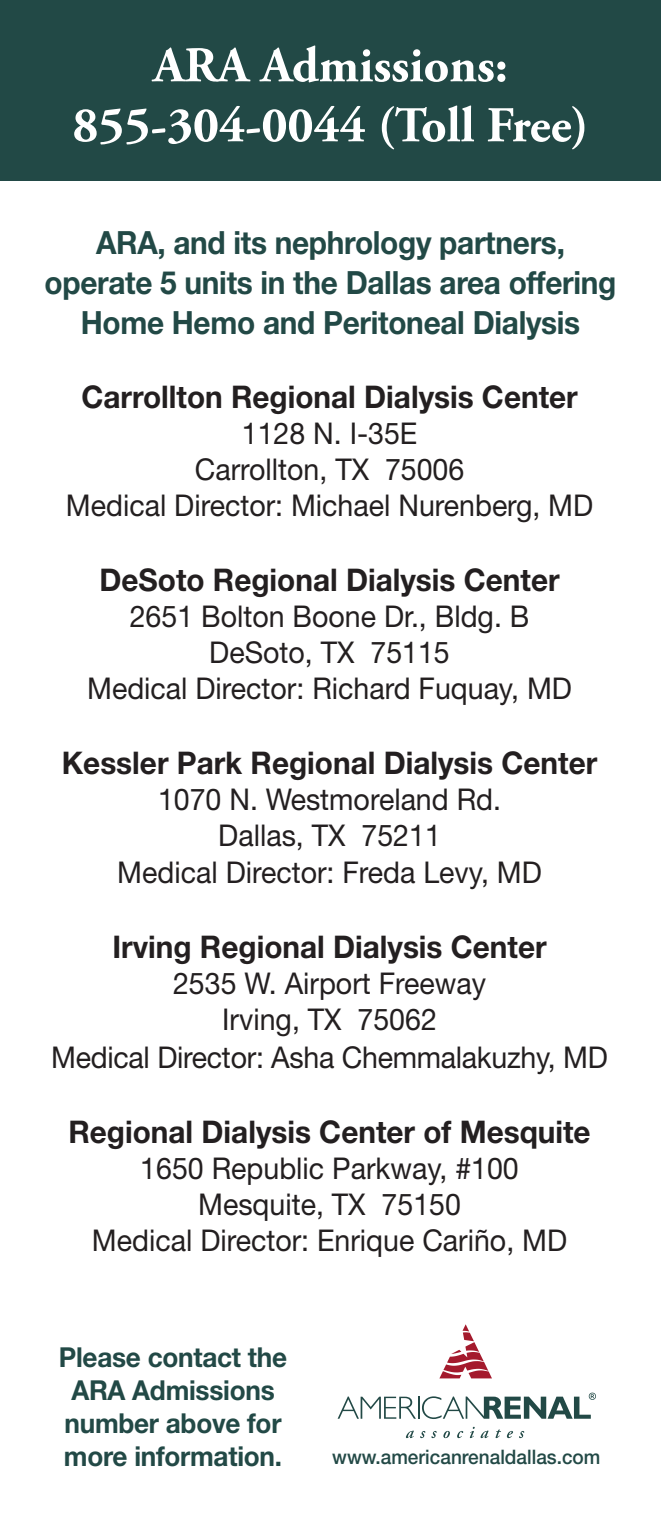
<style>
.page{position:relative;width:661px;height:1530px;background:#fff}
.page>*{position:absolute;margin:0;border:0;box-sizing:border-box;transform-origin:0 0}
.t1{font:700 50px/60px "Adobe Garamond Pro";color:#fff;text-align:center}
.subhead{font:700 32px/40px "Helvetica Neue LT Std";letter-spacing:-.01em;color:#224946;text-align:center;scale:.93 1}
.bullets{font:700 31.25px "Helvetica Neue LT Std";color:#231f20;scale:.95 1}
.bullets-2{font:30px "Helvetica Neue LT Std";color:#231f20;scale:.95 1}
.subhead-2{font:700 27.5px/33px "Helvetica Neue LT Std";letter-spacing:-.01em;color:#224946;scale:.95 1}
.t2{font:500 20px "Helvetica Neue LT Std";color:#224946;scale:.95 1}
</style>
<div class="page">
<div style="left:0;top:0;width:660px;height:180px;background:#224946"></div>
<svg style="left:439px;top:1324px;width:52px;height:54px"></svg>
<svg style="left:337px;top:1397px;width:78px;height:22px"></svg>
<hr style="left:417px;top:1397px;width:2px;height:22px;background:#224946">
<svg style="left:406px;top:1431px;width:7px;height:7px"></svg>
<svg style="left:420px;top:1431px;width:5px;height:7px"></svg>
<svg style="left:431px;top:1431px;width:5px;height:7px"></svg>
<svg style="left:443px;top:1431px;width:6px;height:7px"></svg>
<svg style="left:457px;top:1431px;width:6px;height:7px"></svg>
<svg style="left:469px;top:1427px;width:5px;height:11px"></svg>
<svg style="left:480px;top:1431px;width:8px;height:7px"></svg>
<svg style="left:495px;top:1429px;width:5px;height:9px"></svg>
<svg style="left:506px;top:1431px;width:6px;height:7px"></svg>
<svg style="left:519px;top:1431px;width:5px;height:7px"></svg>
<svg style="left:422px;top:1393px;width:173px;height:26px"></svg>
<p class="t1" style="left:72px;top:36px;width:517px">ARA Admissions:<br>855-304-0044 (Toll Free)</p>
<p class="subhead" style="left:45px;top:222px;width:616px">ARA, and its nephrology partners, operate 5 units in the Dallas area offering<br>Home Hemo and Peritoneal Dialysis</p>
<p class="bullets" style="left:81px;top:377px;width:523px">Carrollton Regional Dialysis Center</p>
<p class="bullets-2" style="left:241px;top:415px;width:186px">1128 N. I-35E</p>
<p class="bullets-2" style="left:194px;top:451px;width:285px">Carrollton, TX 75006</p>
<p class="bullets-2" style="left:66px;top:487px;width:556px">Medical Director: Michael Nurenberg, MD</p>
<p class="bullets" style="left:99px;top:560px;width:485px">DeSoto Regional Dialysis Center</p>
<p class="bullets-2" style="left:130px;top:598px;width:422px">2651 Bolton Boone Dr., Bldg. B</p>
<p class="bullets-2" style="left:209px;top:634px;width:254px">DeSoto, TX 75115</p>
<p class="bullets-2" style="left:87px;top:670px;width:511px">Medical Director: Richard Fuquay, MD</p>
<p class="bullets" style="left:62px;top:743px;width:564px">Kessler Park Regional Dialysis Center</p>
<p class="bullets-2" style="left:158px;top:781px;width:362px">1070 N. Westmoreland Rd.</p>
<p class="bullets-2" style="left:218px;top:817px;width:235px">Dallas, TX 75211</p>
<p class="bullets-2" style="left:117px;top:854px;width:448px">Medical Director: Freda Levy, MD</p>
<p class="bullets" style="left:112px;top:928px;width:458px">Irving Regional Dialysis Center</p>
<p class="bullets-2" style="left:173px;top:965px;width:330px">2535 W. Airport Freeway</p>
<p class="bullets-2" style="left:222px;top:1001px;width:227px">Irving, TX 75062</p>
<p class="bullets-2" style="left:51px;top:1039px;width:587px">Medical Director: Asha Chemmalakuzhy, MD</p>
<p class="bullets" style="left:68px;top:1112px;width:550px">Regional Dialysis Center of Mesquite</p>
<p class="bullets-2" style="left:140px;top:1150px;width:399px">1650 Republic Parkway, #100</p>
<p class="bullets-2" style="left:198px;top:1186px;width:278px">Mesquite, TX 75150</p>
<p class="bullets-2" style="left:92px;top:1222px;width:501px">Medical Director: Enrique Cariño, MD</p>
<p class="subhead-2" style="left:59px;top:1340px;width:241px">Please contact the<br>ARA Admissions number above for more information.</p>
<p class="t2" style="left:332px;top:1445px;width:284px">www.americanrenaldallas.com</p>
</div>
